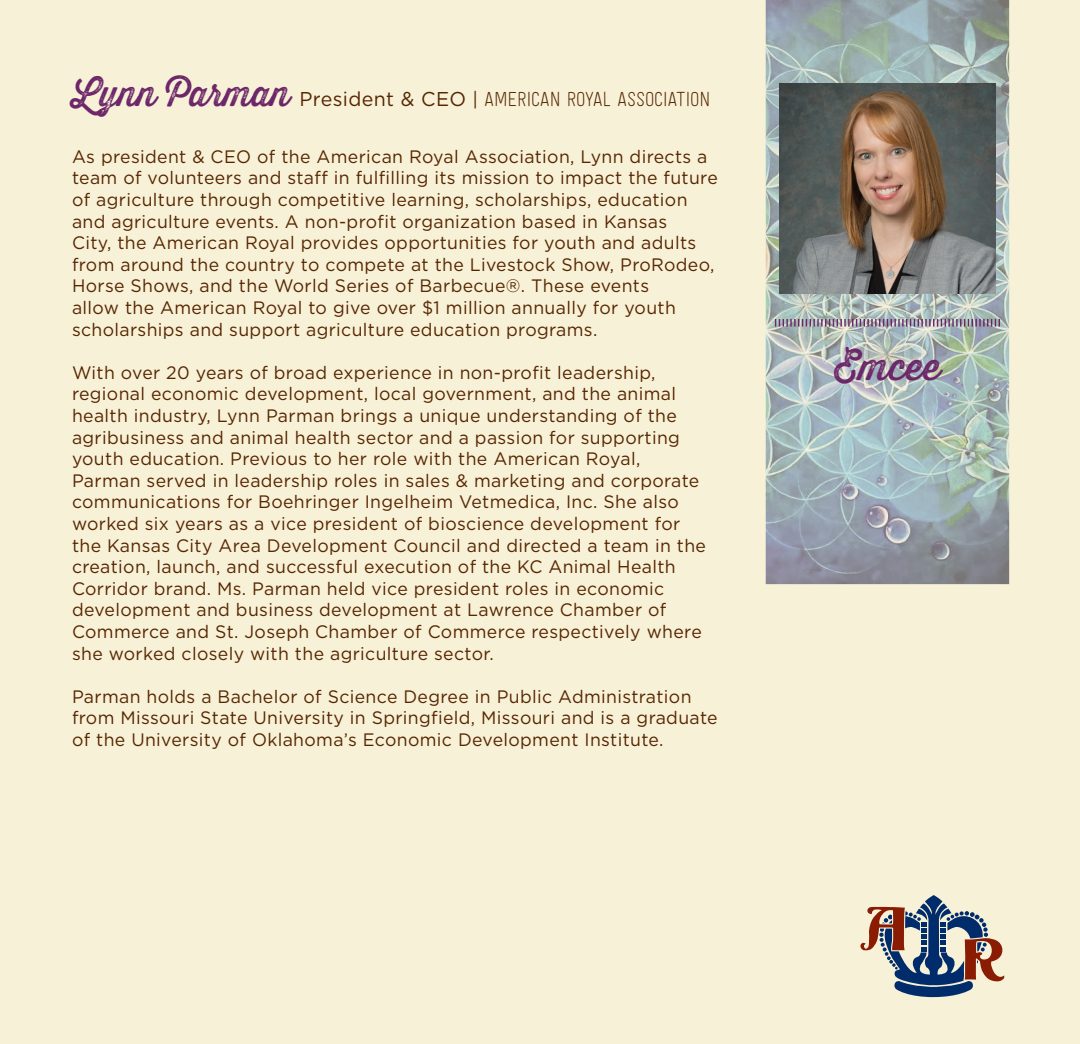
<style>
.page{position:relative;width:1080px;height:1044px;background:#f7f1d7}
.page>*{position:absolute;margin:0;border:0;box-sizing:border-box;transform-origin:0 0}
.t1{font:38px "Thirsty Rough Reg Two";color:#6c2669}
.t2{font:24px "Festivo LC Mini";letter-spacing:.02em;color:#572500}
.t3{font:18px/21.6px "Gotham";letter-spacing:.02em;color:#572500}
.s1{font-family:"Thirsty Rough Reg Two";font-size:36px;color:#6c2669}
.s2{font-family:"Gotham";font-size:20px}
.s3{font-family:"Gotham";font-size:19px}
</style>
<div class="page">
<img style="left:766px;top:0;width:243px;height:584px">
<svg style="left:860px;top:895px;width:144px;height:102px;background:#9a9698"></svg>
<svg style="left:775px;top:319px;width:225px;height:8px;background:#9b8ca0"></svg>
<img style="left:779px;top:84px;width:216px;height:209px">
<h2 class="t2" style="left:72px;top:87px;width:640px"><span class="s1">Lynn Parman</span> <span class="s2">President &amp; CEO</span> <span class="s3">|</span> AMERICAN ROYAL ASSOCIATION</h2>
<p class="t3" style="left:72px;top:145px;width:647px">As president &amp; CEO of the American Royal Association, Lynn directs a team of volunteers and staff in fulfilling its mission to impact the future of agriculture through competitive learning, scholarships, education and agriculture events. A non-profit organization based in Kansas<br>City, the American Royal provides opportunities for youth and adults from around the country to compete at the Livestock Show, ProRodeo, Horse Shows, and the World Series of Barbecue®. These events<br>allow the American Royal to give over $1 million annually for youth scholarships and support agriculture education programs.</p>
<p class="t3" style="left:72px;top:361px;width:636px">With over 20 years of broad experience in non-profit leadership, regional economic development, local government, and the animal health industry, Lynn Parman brings a unique understanding of the agribusiness and animal health sector and a passion for supporting youth education. Previous to her role with the American Royal, Parman served in leadership roles in sales &amp; marketing and corporate communications for Boehringer Ingelheim Vetmedica, Inc. She also worked six years as a vice president of bioscience development for the Kansas City Area Development Council and directed a team in the creation, launch, and successful execution of the KC Animal Health Corridor brand. Ms. Parman held vice president roles in economic development and business development at Lawrence Chamber of Commerce and St. Joseph Chamber of Commerce respectively where she worked closely with the agriculture sector.</p>
<p class="t3" style="left:72px;top:685px;width:647px">Parman holds a Bachelor of Science Degree in Public Administration from Missouri State University in Springfield, Missouri and is a graduate of the University of Oklahoma’s Economic Development Institute.</p>
<h1 class="t1" style="left:834px;top:339px;width:108px">Emcee</h1>
</div>
